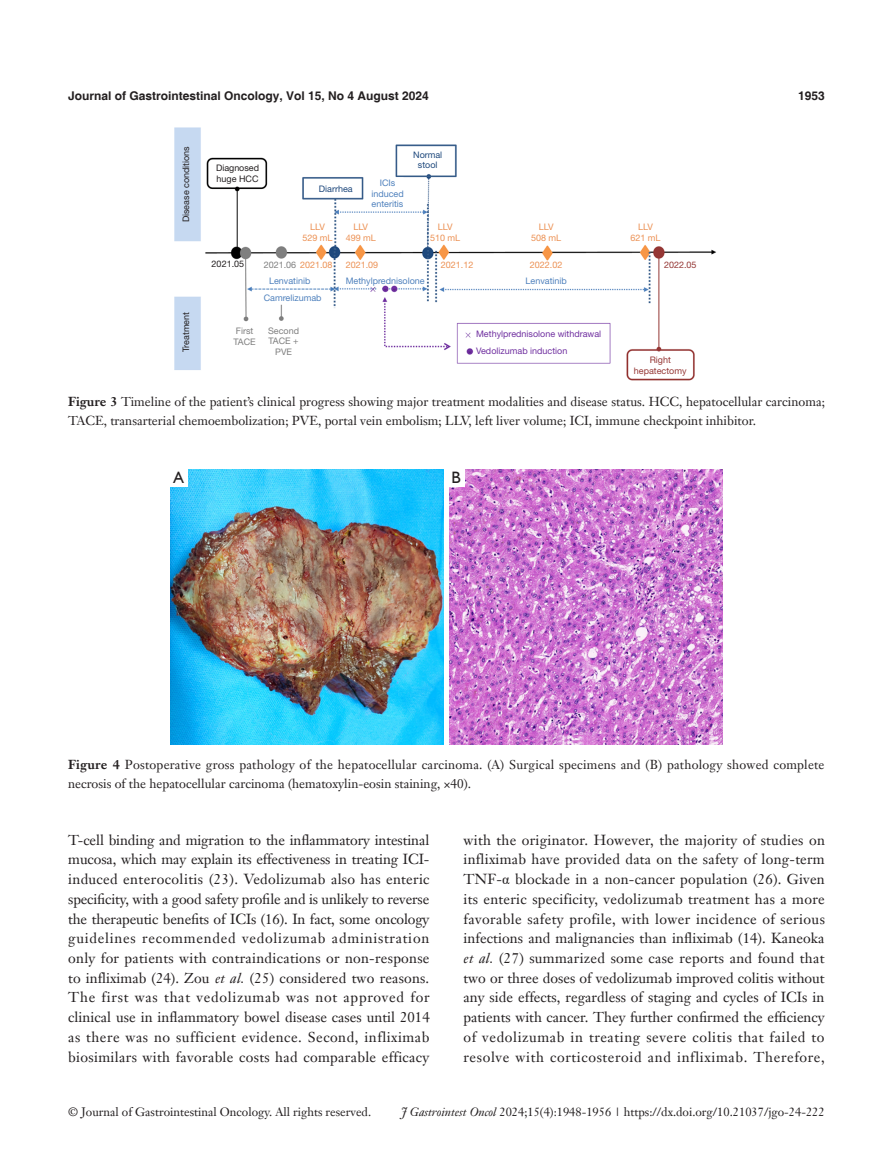
<style>
.page{position:relative;width:893px;height:1170px;background:#fff}
.page>*{position:absolute;margin:0;border:0;box-sizing:border-box;transform-origin:0 0}
.t1{font:16.5px "Humanist 521 BT";color:#231f20}
.t2{font:14.25px/19.6px "Janson Text LT";letter-spacing:.035em;color:#231f20;text-align:justify}
.t3{font:12.75px/19.5px "Janson Text LT";color:#231f20}
.t4{font:12px "Janson Text LT";color:#231f20}
.t5{font:700 12px "Helvetica";color:#231f20}
.t6{font:9px/10.5px "Helvetica Neue LT Pro";color:#4f81bd;text-align:center}
.t7{font:9px/10.5px "Helvetica Neue LT Pro";letter-spacing:-.005em;color:#ec9154;text-align:center}
.t8{font:9px/10.5px "Helvetica Neue LT Pro";color:#231f20}
.t9{font:9px/17px "Helvetica Neue LT Pro";color:#7030a0}
.t10{font:9px/10.5px "Helvetica Neue LT Pro";color:#7f7f7f}
.t11{font:9px/10.5px "Helvetica Neue LT Pro";color:#953735;text-align:center}
.t12{font:9px/10.5px "Helvetica Neue LT Pro";color:#1e487c;text-align:center}
.s1{color:#ec9154}
.s2{font-weight:700}
.s3{font-style:italic}
.s4{font-family:"Times New Roman"}
</style>
<div class="page">
<img style="left:175px;top:128px;width:541px;height:253px">
<img style="left:170px;top:469px;width:553px;height:276px">
<hr style="left:444px;top:469px;width:4px;height:276px;background:#fff">
<div style="left:170px;top:469px;width:17px;height:17px;background:#fff"></div>
<div style="left:448px;top:469px;width:17px;height:17px;background:#fff"></div>
<p class="t5" style="left:68px;top:88px;width:362px">Journal of Gastrointestinal Oncology, Vol 15, No 4 August 2024</p>
<p class="t5" style="left:798px;top:88px;width:28px">1953</p>
<p class="t8" style="left:180px;top:222px;width:78px;rotate:-90deg">Disease conditions</p>
<p class="t8" style="left:180px;top:352px;width:42px;rotate:-90deg">Treatment</p>
<p class="t8" style="left:216px;top:163px;width:44px">Diagnosed huge HCC</p>
<p class="t12" style="left:319px;top:183px;width:35px">Diarrhea</p>
<p class="t6" style="left:371px;top:177px;width:34px">ICIs induced enteritis</p>
<p class="t12" style="left:413px;top:149px;width:30px">Normal stool</p>
<p class="t8" style="left:212px;top:258px;width:34px">2021.05</p>
<p class="t7" style="left:303px;top:221px;width:31px">LLV<br>529 mL</p>
<p class="t10" style="left:264px;top:259px;width:70px">2021.06 <span class="s1">2021.08</span></p>
<p class="t7" style="left:346px;top:259px;width:34px">2021.09</p>
<p class="t7" style="left:441px;top:259px;width:34px">2021.12</p>
<p class="t7" style="left:530px;top:259px;width:34px">2022.02</p>
<p class="t11" style="left:664px;top:259px;width:34px">2022.05</p>
<p class="t7" style="left:346px;top:221px;width:31px">LLV<br>499 mL</p>
<p class="t7" style="left:430px;top:221px;width:31px">LLV<br>510 mL</p>
<p class="t7" style="left:531px;top:221px;width:31px">LLV<br>508 mL</p>
<p class="t7" style="left:630px;top:221px;width:31px">LLV<br>621 mL</p>
<p class="t6" style="left:269px;top:275px;width:43px">Lenvatinib</p>
<p class="t6" style="left:346px;top:275px;width:81px">Methylprednisolone</p>
<p class="t6" style="left:264px;top:293px;width:59px">Camrelizumab</p>
<p class="t6" style="left:525px;top:275px;width:43px">Lenvatinib</p>
<p class="t10" style="left:234px;top:325px;width:24px">First<br>TACE</p>
<p class="t10" style="left:268px;top:325px;width:33px;text-align:center">Second<br>TACE +<br>PVE</p>
<p class="t9" style="left:476px;top:325px;width:127px">Methylprednisolone withdrawal<br>Vedolizumab induction</p>
<p class="t11" style="left:634px;top:354px;width:54px">Right hepatectomy</p>
<p class="t3" style="left:68px;top:391px;width:758px"><span class="s2">Figure 3</span> Timeline of the patient’s clinical progress showing major treatment modalities and disease status. HCC, hepatocellular carcinoma;<br>TACE, transarterial chemoembolization; PVE, portal vein embolism; LLV, left liver volume; ICI, immune checkpoint inhibitor.</p>
<p class="t1" style="left:174px;top:467px;width:12px">A</p>
<p class="t1" style="left:451px;top:467px;width:11px">B</p>
<p class="t3" style="left:68px;top:754px;width:758px"><span class="s2">Figure 4</span> Postoperative gross pathology of the hepatocellular carcinoma. (A) Surgical specimens and (B) pathology showed complete necrosis of the hepatocellular carcinoma (hematoxylin-eosin staining, ×40).</p>
<p class="t2" style="left:68px;top:829px;width:363px">T-cell binding and migration to the inflammatory intestinal mucosa, which may explain its effectiveness in treating ICI&shy;induced enterocolitis (23). Vedolizumab also has enteric specificity, with a good safety profile and is unlikely to reverse the therapeutic benefits of ICIs (16). In fact, some oncology guidelines recommended vedolizumab administration only for patients with contraindications or non-response to infliximab (24). Zou <span class="s3">et al.</span> (25) considered two reasons.<br>The first was that vedolizumab was not approved for clinical use in inflammatory bowel disease cases until 2014 as there was no sufficient evidence. Second, infliximab biosimilars with favorable costs had comparable efficacy</p>
<p class="t2" style="left:463px;top:829px;width:363px">with the originator. However, the majority of studies on infliximab have provided data on the safety of long-term TNF-<span class="s4">α</span> blockade in a non-cancer population (26). Given its enteric specificity, vedolizumab treatment has a more favorable safety profile, with lower incidence of serious infections and malignancies than infliximab (14). Kaneoka <span class="s3">et al.</span> (27) summarized some case reports and found that two or three doses of vedolizumab improved colitis without any side effects, regardless of staging and cycles of ICIs in patients with cancer. They further confirmed the efficiency of vedolizumab in treating severe colitis that failed to resolve with corticosteroid and infliximab. Therefore,</p>
<p class="t4" style="left:68px;top:1104px;width:304px">© Journal of Gastrointestinal Oncology. All rights reserved.</p>
<p class="t4" style="left:401px;top:1104px;width:425px"><span class="s3">J Gastrointest Oncol</span> 2024;15(4):1948-1956 | https://dx.doi.org/10.21037/jgo-24-222</p>
</div>
